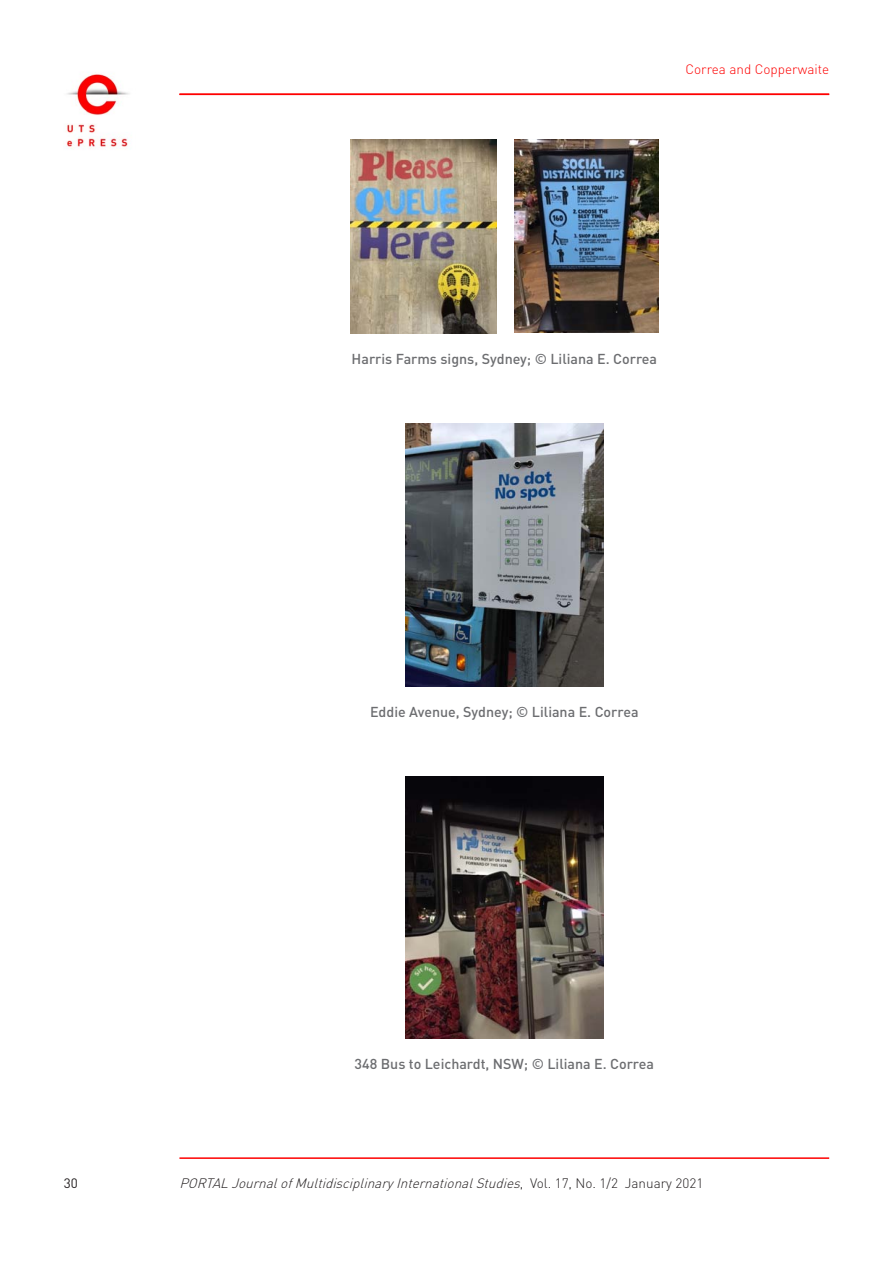
<style>
.page{position:relative;width:893px;height:1263px;background:#fff}
.page>*{position:absolute;margin:0;border:0;box-sizing:border-box;transform-origin:0 0}
.t1{font:500 14.25px "DIN";color:#6c6d70}
.t2{font:italic 300 13.5px "DIN Pro";color:#231f20}
.t3{font:300 13.5px "DIN Pro";color:#fe0000}
.t4{font:13.5px "DIN Pro";color:#231f20}
.s1{font-style:normal}
</style>
<div class="page">
<img style="left:351px;top:139px;width:145px;height:195px">
<img style="left:514px;top:139px;width:144px;height:193px">
<img style="left:405px;top:423px;width:198px;height:264px">
<img style="left:405px;top:777px;width:198px;height:262px">
<img style="left:66px;top:74px;width:63px;height:75px">
<hr style="left:179px;top:94px;width:650px;height:1px;background:#fe0000">
<hr style="left:179px;top:1157px;width:650px;height:2px;background:#fe0000">
<p class="t3" style="left:685px;top:60px;width:145px">Correa and Copperwaite</p>
<p class="t1" style="left:352px;top:349px;width:307px">Harris Farms signs, Sydney; © Liliana E. Correa</p>
<p class="t1" style="left:370px;top:702px;width:270px">Eddie Avenue, Sydney; © Liliana E. Correa</p>
<p class="t1" style="left:355px;top:1054px;width:301px">348 Bus to Leichardt, NSW; © Liliana E. Correa</p>
<p class="t4" style="left:64px;top:1174px;width:16px">30</p>
<p class="t2" style="left:179px;top:1174px;width:525px">PORTALJournalofMultidisciplinaryInternationalStudies<span class="s1">, Vo l . 1 7 , N o . 1 / 2 J a n u a ry 2 0 2 1</span></p>
</div>
